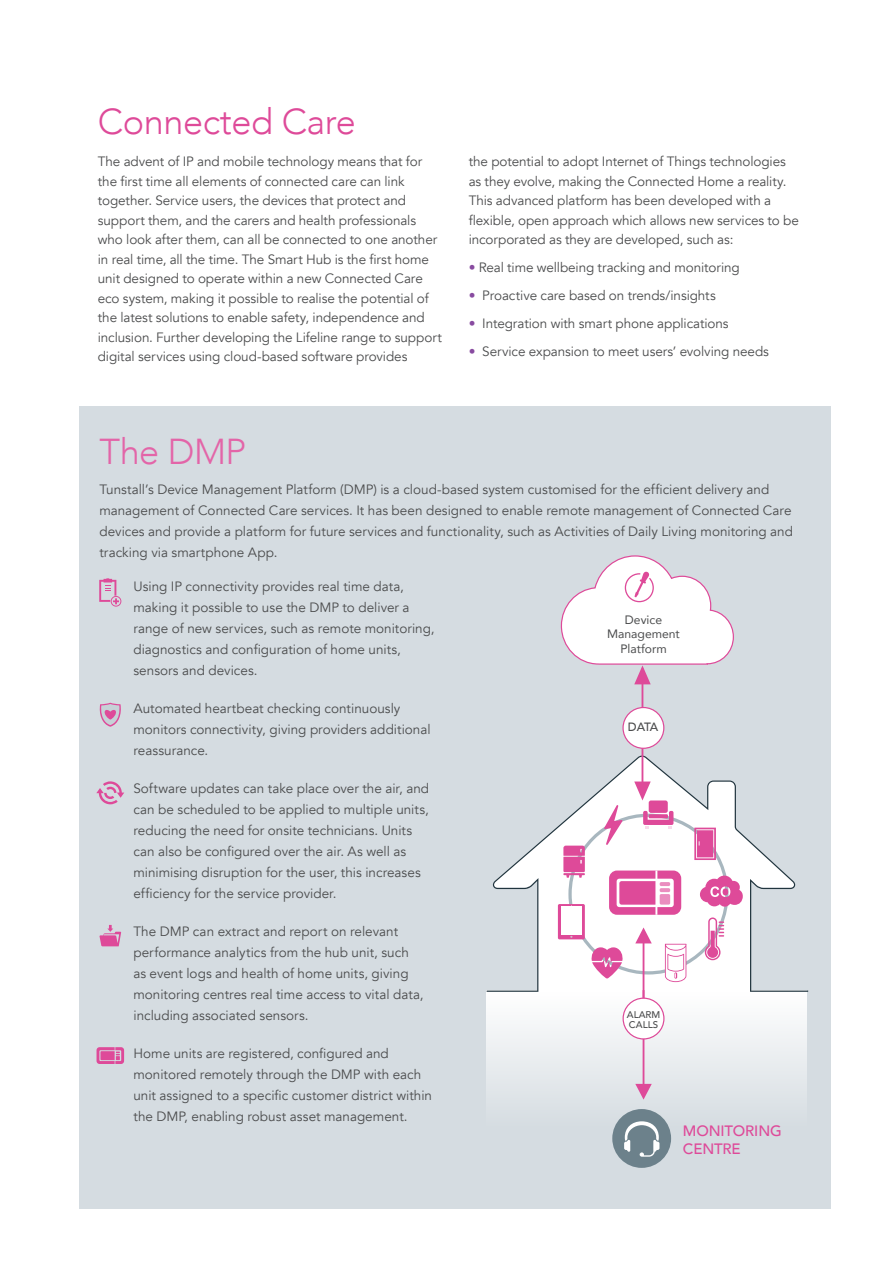
<style>
.page{position:relative;width:893px;height:1263px;background:#fff}
.page>*{position:absolute;margin:0;border:0;box-sizing:border-box;transform-origin:0 0}
.t1{font:300 36px "Avenir";letter-spacing:-.01em;color:#de4a99}
.t2{font:300 36px "Avenir";letter-spacing:-.015em;color:#e365a8}
.t3{font:500 15px/18px "Avenir";letter-spacing:-.01em;color:#de4a99}
.t4{font:13.5px/21px "Avenir";color:#4b4c4d}
.t5{font:12.15px/14.5px "Avenir";color:#4b4c4d;text-align:center}
.t6{font:500 12px "Avenir";color:#4b4c4d}
.t7{font:500 9.75px/9.8px "Avenir";color:#4b4c4d}
.s1{color:#884ba0}
</style>
<div class="page">
<div style="left:79px;top:406px;width:751px;height:803px;background:#d5dce1"></div>
<svg style="left:96px;top:781px;width:28px;height:23px"></svg>
<svg style="left:97px;top:1047px;width:27px;height:17px"></svg>
<svg style="left:99px;top:578px;width:22px;height:29px"></svg>
<svg style="left:100px;top:925px;width:21px;height:21px"></svg>
<svg style="left:99px;top:703px;width:22px;height:24px"></svg>
<div style="left:487px;top:991px;width:320px;height:137px;background:linear-gradient(to bottom,#fff,#d5dce1)"></div>
<svg style="left:487px;top:824px;width:321px;height:168px"></svg>
<div style="left:558px;top:904px;width:27px;height:35px;background:#de4a99;border-radius:2px"></div>
<div style="left:612px;top:1109px;width:59px;height:59px;background:#6c818b;border-radius:50%"></div>
<svg style="left:624px;top:1121px;width:35px;height:36px"></svg>
<svg style="left:560px;top:555px;width:183px;height:544px"></svg>
<p class="t1" style="left:98px;top:100px;width:260px">Connected Care</p>
<p class="t4" style="left:98px;top:152px;width:346px;line-height:19.5px">The advent of IP and mobile technology means that for the first time all elements of connected care can link together. Service users, the devices that protect and support them, and the carers and health professionals who look after them, can all be connected to one another in real time, all the time. The Smart Hub is the first home unit designed to operate within a new Connected Care eco system, making it possible to realise the potential of the latest solutions to enable safety, independence and inclusion. Further developing the Lifeline range to support digital services using cloud-based software provides</p>
<p class="t4" style="left:469px;top:152px;width:332px;line-height:19.5px">the potential to adopt Internet of Things technologies as they evolve, making the Connected Home a reality.<br>This advanced platform has been developed with a flexible, open approach which allows new services to be incorporated as they are developed, such as:</p>
<p class="t4" style="left:469px;top:257px;width:272px"><span class="s1">•</span> Real time wellbeing tracking and monitoring</p>
<p class="t4" style="left:469px;top:285px;width:249px"><span class="s1">•</span> Proactive care based on trends/insights</p>
<p class="t4" style="left:469px;top:313px;width:261px"><span class="s1">•</span> Integration with smart phone applications</p>
<p class="t4" style="left:469px;top:341px;width:302px"><span class="s1">•</span> Service expansion to meet users’ evolving needs</p>
<p class="t2" style="left:99px;top:431px;width:148px">The DMP</p>
<p class="t4" style="left:99px;top:479px;width:695px">Tunstall’s Device Management Platform (DMP) is a cloud-based system customised for the efficient delivery and management of Connected Care services. It has been designed to enable remote management of Connected Care devices and provide a platform for future services and functionality, such as Activities of Daily Living monitoring and tracking via smartphone App.</p>
<p class="t4" style="left:133px;top:576px;width:303px">Using IP connectivity provides real time data, making it possible to use the DMP to deliver a range of new services, such as remote monitoring, diagnostics and configuration of home units, sensors and devices.</p>
<p class="t4" style="left:133px;top:698px;width:299px">Automated heartbeat checking continuously monitors connectivity, giving providers additional reassurance.</p>
<p class="t4" style="left:133px;top:778px;width:297px">Software updates can take place over the air, and can be scheduled to be applied to multiple units, reducing the need for onsite technicians. Units can also be configured over the air. As well as minimising disruption for the user, this increases efficiency for the service provider.</p>
<p class="t4" style="left:133px;top:921px;width:292px">The DMP can extract and report on relevant performance analytics from the hub unit, such as event logs and health of home units, giving monitoring centres real time access to vital data, including associated sensors.</p>
<p class="t4" style="left:133px;top:1043px;width:300px">Home units are registered, configured and monitored remotely through the DMP with each unit assigned to a specific customer district within the DMP, enabling robust asset management.</p>
<p class="t5" style="left:607px;top:612px;width:74px">Device<br>Management<br>Platform</p>
<p class="t6" style="left:628px;top:717px;width:32px">DATA</p>
<p class="t7" style="left:627px;top:1009px;width:35px">ALARM<br>CALLS</p>
<p class="t3" style="left:683px;top:1121px;width:100px">MONITORING<br>CENTRE</p>
</div>
